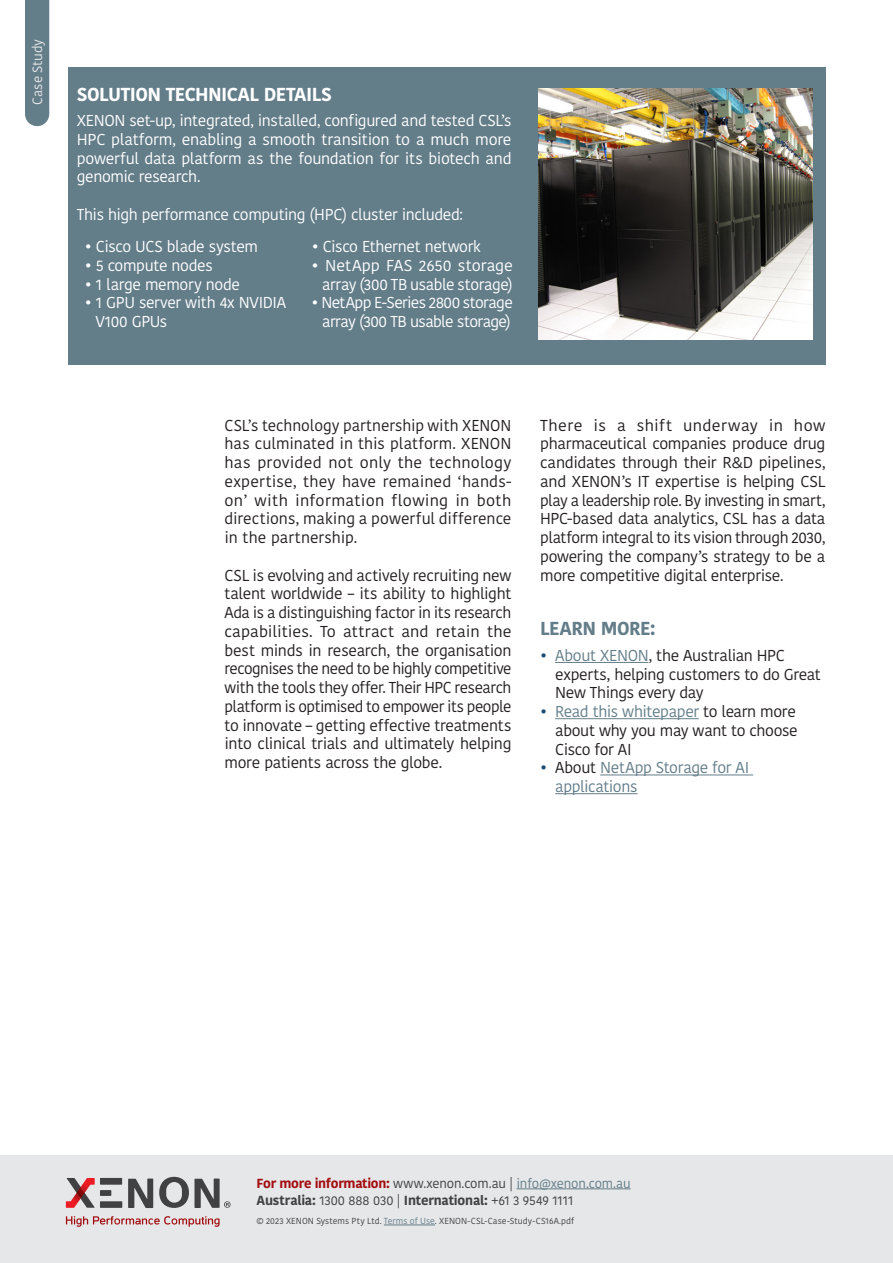
<style>
.page{position:relative;width:893px;height:1263px;background:#fff}
.page>*{position:absolute;margin:0;border:0;box-sizing:border-box;transform-origin:0 0}
.t1{font:700 18.75px "Kohinoor Telugu";letter-spacing:-.03em;color:#fff}
.t2{font:700 18.75px "Kohinoor Telugu";letter-spacing:-.025em;color:#637d89}
.t3{font:15.75px/18.8px "Kohinoor Telugu";letter-spacing:-.02em;color:#231f20;text-align:justify}
.t4{font:15.75px/18.8px "Kohinoor Telugu";letter-spacing:-.025em;color:#fff;text-align:justify}
.t5{font:15.75px/18.8px "Kohinoor Telugu";letter-spacing:-.02em;color:#637d89}
.t6{font:13.5px "Kohinoor Telugu";letter-spacing:-.01em;color:#e6e7e8}
.t7{font:13.05px/17.5px "Kohinoor Telugu";color:#414042}
.t8{font:8.7px "Kohinoor Telugu";letter-spacing:.005em;color:#414042}
.s1{color:#1a4b73}
.s2{color:#637d89}
.s3{color:#231f20}
.s4{font-weight:700;color:#a30d11}
.s5{font-weight:700}
</style>
<div class="page">
<hr style="left:555px;top:662px;width:93px;height:1px;background:#637d89">
<hr style="left:555px;top:718px;width:144px;height:1px;background:#637d89">
<hr style="left:600px;top:774px;width:153px;height:1px;background:#637d89">
<hr style="left:555px;top:793px;width:83px;height:1px;background:#637d89">
<div style="left:68px;top:68px;width:758px;height:297px;background:#637d89"></div>
<img style="left:538px;top:89px;width:274px;height:250px">
<svg style="left:25px;top:102px;width:24px;height:24px"></svg>
<div style="left:25px;top:0;width:24px;height:124px;background:#637d89"></div>
<div style="left:0;top:1155px;width:893px;height:108px;background:#e6e7e8"></div>
<svg style="left:66px;top:1177px;width:165px;height:50px"></svg>
<hr style="left:516px;top:1188px;width:115px;height:1px;background:#637d89">
<hr style="left:384px;top:1225px;width:51px;height:1px;background:#637d89">
<p class="t6" style="left:30px;top:105px;width:67px;rotate:-90deg">Case Study</p>
<p class="t1" style="left:77px;top:83px;width:257px">SOLUTION TECHNICAL DETAILS</p>
<p class="t4" style="left:77px;top:111px;width:436px">XENON set-up, integrated, installed, configured and tested CSL’s HPC platform, enabling a smooth transition to a much more powerful data platform as the foundation for its biotech and genomic research.</p>
<p class="t4" style="left:77px;top:205px;width:388px">This high performance computing (HPC) cluster included:</p>
<p class="t4" style="left:85px;top:237px;width:175px">• Cisco UCS blade system</p>
<p class="t4" style="left:85px;top:256px;width:130px">• 5 compute nodes</p>
<p class="t4" style="left:85px;top:275px;width:157px">• 1 large memory node</p>
<p class="t4" style="left:95px;top:293px;width:192px;text-indent:-11px">• 1 GPU server with 4x NVIDIA<br>V100 GPUs</p>
<p class="t4" style="left:312px;top:237px;width:171px">• Cisco Ethernet network</p>
<p class="t4" style="left:312px;top:256px;width:203px;text-align:right">• NetApp FAS 2650 storage array (300 TB usable storage)</p>
<p class="t4" style="left:312px;top:293px;width:203px;text-align:center">• NetApp E-Series 2800 storage array (300 TB usable storage)</p>
<p class="t3" style="left:224px;top:416px;width:289px">CSL’s technology partnership with XENON has culminated in this platform. XENON has provided not only the technology expertise, they have remained ‘hands&shy;on’ with information flowing in both directions, making a powerful difference in the partnership.</p>
<p class="t3" style="left:224px;top:566px;width:289px">CSL is evolving and actively recruiting new talent worldwide – its ability to highlight Ada is a distinguishing factor in its research capabilities. To attract and retain the best minds in research, the organisation recognises the need to be highly competitive with the tools they offer. Their HPC research platform is optimised to empower its people to innovate – getting effective treatments into clinical trials and ultimately helping more patients across the globe.</p>
<p class="t3" style="left:540px;top:416px;width:287px">There is a shift underway in how pharmaceutical companies produce drug candidates through their R&amp;D pipelines, and XENON’s IT expertise is helping CSL play a leadership role. By investing in smart, HPC-based data analytics, CSL has a data platform integral to its vision through 2030, powering the company’s strategy to be a more competitive digital enterprise.</p>
<p class="t2" style="left:540px;top:618px;width:117px">LEARN MORE:</p>
<p class="t3" style="left:555px;top:646px;width:267px;text-align:left;text-indent:-15px"><span class="s1">•</span> <span class="s2">About XENON</span>, the Australian HPC experts, helping customers to do Great<br>New Things every day</p>
<p class="t3" style="left:555px;top:702px;width:244px;text-indent:-15px"><span class="s1">•</span> <span class="s2">Read this whitepaper</span> to learn more about why you may want to choose Cisco for AI</p>
<p class="t5" style="left:555px;top:758px;width:196px;text-indent:-15px"><span class="s1">•</span> <span class="s3">About</span> NetApp Storage for AI applications</p>
<p class="t7" style="left:257px;top:1174px;width:376px"><span class="s4">For more information:</span> www.xenon.com.au | <span class="s2">info@xenon.com.au<br></span><span class="s5">Australia:</span> 1300 888 030 | <span class="s5">International:</span> +61 3 9549 1111</p>
<p class="t8" style="left:257px;top:1216px;width:319px">© 2023 XENON Systems Pty Ltd. <span class="s2">Terms of Use</span>. XENON-CSL-Case-Study-CS16A.pdf</p>
</div>
